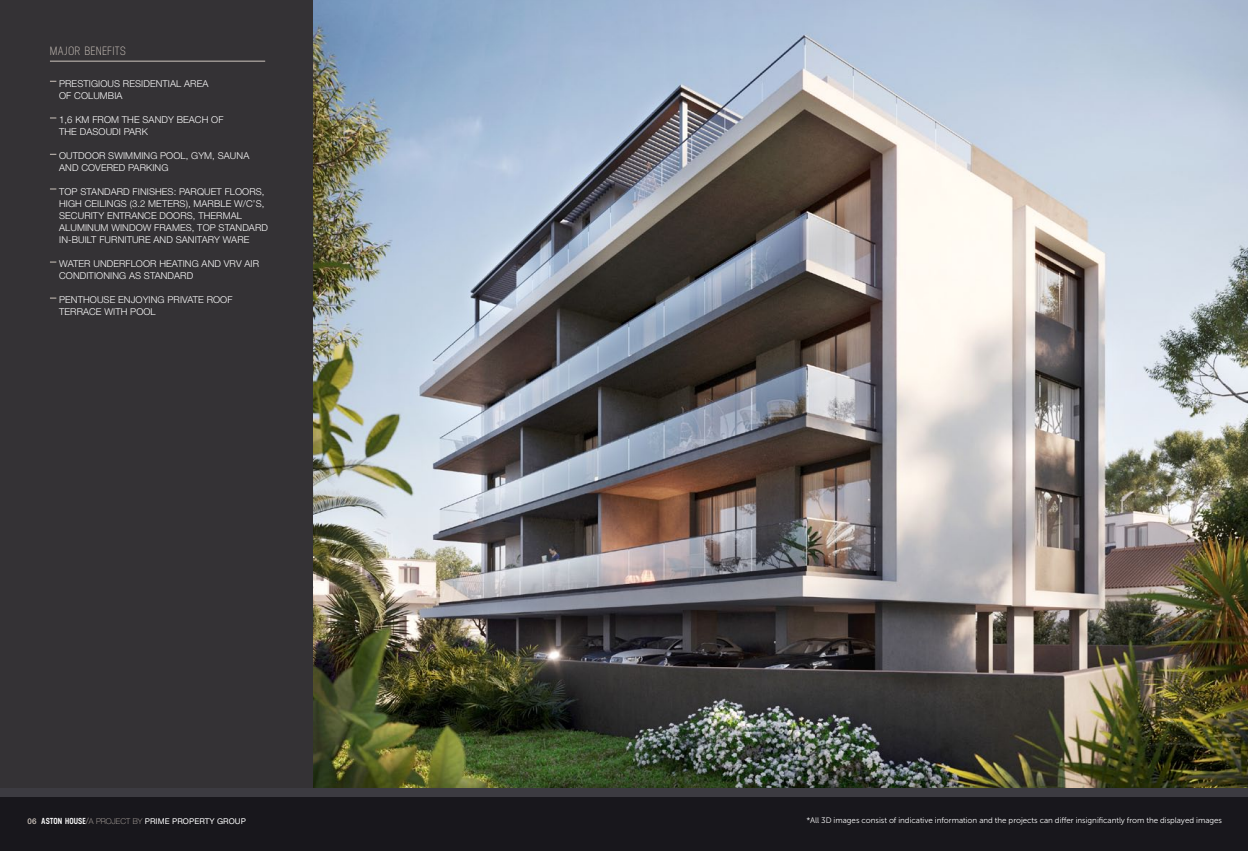
<style>
.page{position:relative;width:1248px;height:851px;background:#fff}
.page>*{position:absolute;margin:0;border:0;box-sizing:border-box;transform-origin:0 0}
.t1{font:12px "Neusa";letter-spacing:.02em;color:#cec5bd}
.t2{font:300 9.5px/12px "Helvetica Neue Cyr";letter-spacing:.01em;color:#fff}
.t3{font:8px "Museo Sans Cyrl 300";color:#fff}
.t4{font:8px "Helvetica 5 Normal";letter-spacing:.01em;color:#fff}
.s1{font-family:"Helvetica 6 Medium";color:#cec5bd}
.s2{font-family:"Neusa";font-weight:600;font-size:8.7px}
.s3{font-family:"Helvetica 4 Light";font-size:8.7px;color:#cec5bd}
.s4{font-family:"Helvetica 3 Thin";color:#cec5bd}
</style>
<div class="page">
<img style="left:312px;top:0;width:935px;height:788px">
<div style="left:0;top:0;width:312px;height:807px;background:#343235"></div>
<hr style="left:50px;top:61px;width:215px;height:1px;background:#cec5bd">
<div style="left:0;top:795px;width:1247px;height:55px;background:#18171c"></div>
<div style="left:0;top:788px;width:1247px;height:8px;background:#3c3b41"></div>
<p class="t1" style="left:50px;top:44px;width:77px">MAJOR BENEFITS</p>
<p class="t2" style="left:59px;top:78px;width:151px">PRESTIGIOUS RESIDENTIAL AREA<br>OF COLUMBIA</p>
<p class="t2" style="left:59px;top:114px;width:166px">1,6 KM FROM THE SANDY BEACH OF<br>THE DASOUDI PARK</p>
<p class="t2" style="left:59px;top:150px;width:192px">OUTDOOR SWIMMING POOL, GYM, SAUNA<br>AND COVERED PARKING</p>
<p class="t2" style="left:59px;top:186px;width:210px">TOP STANDARD FINISHES: PARQUET FLOORS, HIGH CEILINGS (3.2 METERS), MARBLE W/C’S, SECURITY ENTRANCE DOORS, THERMAL ALUMINUM WINDOW FRAMES, TOP STANDARD IN-BUILT FURNITURE AND SANITARY WARE</p>
<p class="t2" style="left:59px;top:258px;width:201px">WATER UNDERFLOOR HEATING AND VRV AIR<br>CONDITIONING AS STANDARD</p>
<p class="t2" style="left:59px;top:294px;width:175px">PENTHOUSE ENJOYING PRIVATE ROOF<br>TERRACE WITH POOL</p>
<p class="t4" style="left:28px;top:816px;width:220px"><span class="s1">06</span> <span class="s2">ASTON HOUSE</span><span class="s3">/</span><span class="s4">A PROJECT BY</span> PRIME PROPERTY GROUP</p>
<p class="t3" style="left:806px;top:816px;width:417px">*All 3D images consist of indicative information and the projects can differ insignificantly from the displayed images</p>
</div>
